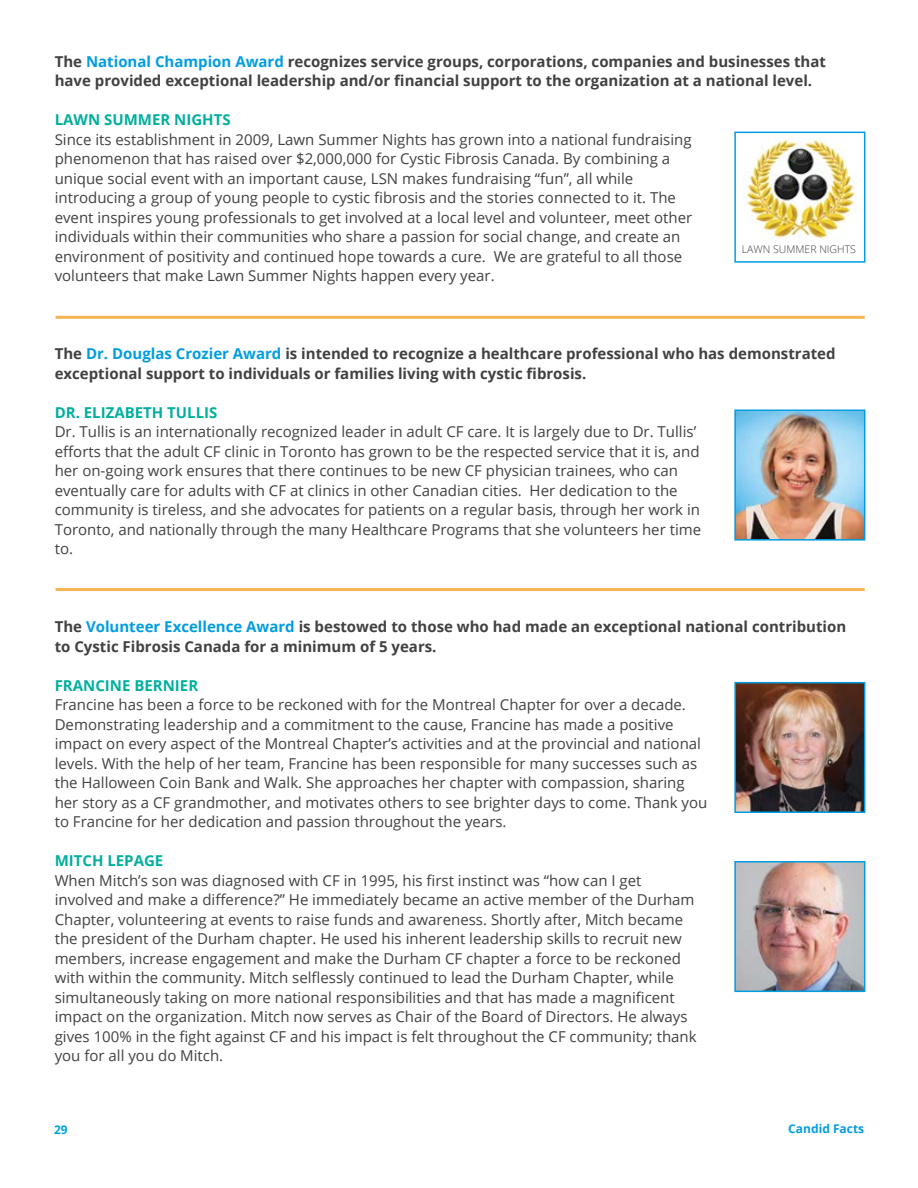
<style>
.page{position:relative;width:918px;height:1188px;background:#fff}
.page>*{position:absolute;margin:0;border:0;box-sizing:border-box;transform-origin:0 0}
.t1{font:15px/19.5px "Open Sans";color:#414042}
.t2{font:700 15px/19.5px "Open Sans";color:#414042}
.t3{font:700 15px "Open Sans";color:#00af9d}
.t4{font:700 12px "Open Sans";color:#009de1}
.t5{font:700 12px "Open Sans";color:#00a3e3}
.t6{font:300 10.5px "Open Sans";color:#414042}
.s1{color:#009de1}
</style>
<div class="page">
<hr style="left:56px;top:316px;width:809px;height:3px;background:#f6b454">
<hr style="left:56px;top:588px;width:809px;height:3px;background:#f6b454">
<div style="left:734px;top:132px;width:131px;height:131px;border:2px solid #009de1"></div>
<img style="left:737px;top:413px;width:125px;height:125px">
<div style="left:734px;top:410px;width:131px;height:131px;border:2px solid #009de1"></div>
<img style="left:737px;top:685px;width:125px;height:125px">
<div style="left:734px;top:682px;width:131px;height:131px;border:2px solid #009de1"></div>
<img style="left:737px;top:864px;width:125px;height:125px">
<div style="left:734px;top:861px;width:131px;height:131px;border:2px solid #009de1"></div>
<img style="left:743px;top:138px;width:113px;height:102px">
<p class="t2" style="left:55px;top:51px;width:773px">The <span class="s1">National Champion Award</span> recognizes service groups, corporations, companies and businesses that have provided exceptional leadership and/or financial support to the organization at a national level.</p>
<p class="t3" style="left:55px;top:109px;width:177px">LAWN SUMMER NIGHTS</p>
<p class="t1" style="left:55px;top:129px;width:639px">Since its establishment in 2009, Lawn Summer Nights has grown into a national fundraising phenomenon that has raised over $2,000,000 for Cystic Fibrosis Canada. By combining a unique social event with an important cause, LSN makes fundraising “fun”, all while introducing a group of young people to cystic fibrosis and the stories connected to it. The event inspires young professionals to get involved at a local level and volunteer, meet other individuals within their communities who share a passion for social change, and create an environment of positivity and continued hope towards a cure. We are grateful to all those volunteers that make Lawn Summer Nights happen every year.</p>
<p class="t6" style="left:742px;top:242px;width:116px">LAWN SUMMER NIGHTS</p>
<p class="t2" style="left:55px;top:344px;width:782px">The <span class="s1">Dr. Douglas Crozier Award</span> is intended to recognize a healthcare professional who has demonstrated exceptional support to individuals or families living with cystic fibrosis.</p>
<p class="t3" style="left:55px;top:402px;width:164px">DR. ELIZABETH TULLIS</p>
<p class="t1" style="left:55px;top:422px;width:648px">Dr. Tullis is an internationally recognized leader in adult CF care. It is largely due to Dr. Tullis’ efforts that the adult CF clinic in Toronto has grown to be the respected service that it is, and her on-going work ensures that there continues to be new CF physician trainees, who can eventually care for adults with CF at clinics in other Canadian cities. Her dedication to the community is tireless, and she advocates for patients on a regular basis, through her work in Toronto, and nationally through the many Healthcare Programs that she volunteers her time to.</p>
<p class="t2" style="left:55px;top:617px;width:793px">The <span class="s1">Volunteer Excellence Award</span> is bestowed to those who had made an exceptional national contribution to Cystic Fibrosis Canada for a minimum of 5 years.</p>
<p class="t3" style="left:55px;top:675px;width:145px">FRANCINE BERNIER</p>
<p class="t1" style="left:55px;top:695px;width:654px">Francine has been a force to be reckoned with for the Montreal Chapter for over a decade.<br>Demonstrating leadership and a commitment to the cause, Francine has made a positive impact on every aspect of the Montreal Chapter’s activities and at the provincial and national levels. With the help of her team, Francine has been responsible for many successes such as the Halloween Coin Bank and Walk. She approaches her chapter with compassion, sharing her story as a CF grandmother, and motivates others to see brighter days to come. Thank you to Francine for her dedication and passion throughout the years.</p>
<p class="t3" style="left:55px;top:850px;width:110px">MITCH LEPAGE</p>
<p class="t1" style="left:55px;top:870px;width:643px">When Mitch’s son was diagnosed with CF in 1995, his first instinct was “how can I get involved and make a difference?” He immediately became an active member of the Durham Chapter, volunteering at events to raise funds and awareness. Shortly after, Mitch became the president of the Durham chapter. He used his inherent leadership skills to recruit new members, increase engagement and make the Durham CF chapter a force to be reckoned with within the community. Mitch selflessly continued to lead the Durham Chapter, while simultaneously taking on more national responsibilities and that has made a magnificent impact on the organization. Mitch now serves as Chair of the Board of Directors. He always gives 100% in the fight against CF and his impact is felt throughout the CF community; thank you for all you do Mitch.</p>
<p class="t5" style="left:54px;top:1121px;width:15px">29</p>
<p class="t4" style="left:788px;top:1120px;width:77px">Candid Facts</p>
</div>
